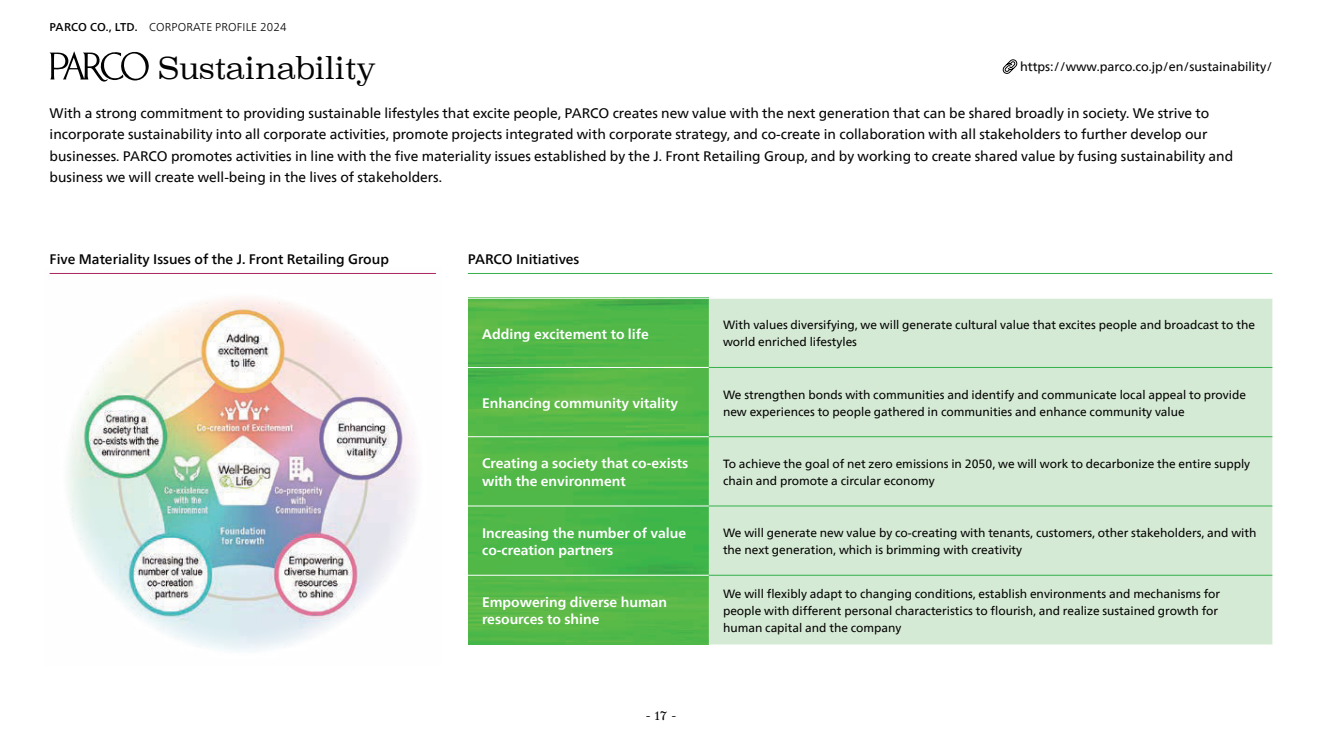
<style>
.page{position:relative;width:1322px;height:745px;background:#fff}
.page>*{position:absolute;margin:0;border:0;box-sizing:border-box;transform-origin:0 0}
.t1{font:300 30px "Superclarendon";letter-spacing:-.01em;color:#030303}
.t2{font:13.75px/21.2px "Neue Frutiger World";color:#030303}
.t3{font:700 13.75px/17.5px "Neue Frutiger World";color:#fff}
.t4{font:500 13.75px "Neue Frutiger World";color:#030303}
.t5{font:12.5px "Neue Frutiger World";color:#030303}
.t6{font:300 12.5px "Superclarendon";color:#030303}
.t7{font:11.88px/16.9px "Neue Frutiger World";color:#030303}
.t8{font:300 11.25px "Neue Frutiger World";letter-spacing:.015em;color:#030303}
.s1{font-weight:500}
</style>
<div class="page">
<img style="left:468px;top:299px;width:241px;height:345px">
<img style="left:49px;top:273px;width:367px;height:379px">
<svg style="left:1002px;top:59px;width:16px;height:15px"></svg>
<hr style="left:50px;top:273px;width:386px;height:1px;background:#a92760">
<hr style="left:468px;top:273px;width:804px;height:1px;background:#33af4a">
<div style="left:709px;top:299px;width:563px;height:345px;background:#d5ead4"></div>
<hr style="left:468px;top:436px;width:241px;height:1px;background:#fff">
<hr style="left:468px;top:505px;width:241px;height:1px;background:#fff">
<hr style="left:468px;top:574px;width:241px;height:1px;background:#fff">
<hr style="left:468px;top:367px;width:241px;height:1px;background:#fff">
<hr style="left:709px;top:367px;width:563px;height:1px;background:#33af4a">
<hr style="left:709px;top:436px;width:563px;height:1px;background:#33af4a">
<hr style="left:709px;top:505px;width:563px;height:1px;background:#33af4a">
<hr style="left:709px;top:574px;width:563px;height:1px;background:#33af4a">
<svg style="left:50px;top:51px;width:99px;height:31px"></svg>
<p class="t8" style="left:50px;top:18px;width:238px"><span class="s1">PARCO CO., LTD.</span> CORPORATE PROFILE 2024</p>
<h1 class="t1" style="left:158px;top:49px;width:219px">Sustainability</h1>
<p class="t5" style="left:1020px;top:57px;width:254px">https://www.parco.co.jp/en/sustainability/</p>
<p class="t2" style="left:50px;top:103px;width:1185px">With a strong commitment to providing sustainable lifestyles that excite people, PARCO creates new value with the next generation that can be shared broadly in society. We strive to incorporate sustainability into all corporate activities, promote projects integrated with corporate strategy, and co-create in collaboration with all stakeholders to further develop our businesses. PARCO promotes activities in line with the five materiality issues established by the J. Front Retailing Group, and by working to create shared value by fusing sustainability and business we will create well-being in the lives of stakeholders.</p>
<p class="t4" style="left:50px;top:247px;width:341px">Five Materiality Issues of the J. Front Retailing Group</p>
<p class="t4" style="left:468px;top:247px;width:113px">PARCO Initiatives</p>
<p class="t3" style="left:482px;top:324px;width:168px">Adding excitement to life</p>
<p class="t7" style="left:723px;top:317px;width:533px">With values diversifying, we will generate cultural value that excites people and broadcast to the world enriched lifestyles</p>
<p class="t3" style="left:482px;top:394px;width:198px">Enhancing community vitality</p>
<p class="t7" style="left:723px;top:386px;width:524px">We strengthen bonds with communities and identify and communicate local appeal to provide new experiences to people gathered in communities and enhance community value</p>
<p class="t3" style="left:482px;top:454px;width:208px">Creating a society that co-exists with the environment</p>
<p class="t7" style="left:723px;top:455px;width:529px">To achieve the goal of net zero emissions in 2050, we will work to decarbonize the entire supply chain and promote a circular economy</p>
<p class="t3" style="left:482px;top:523px;width:206px">Increasing the number of value co-creation partners</p>
<p class="t7" style="left:723px;top:524px;width:535px">We will generate new value by co-creating with tenants, customers, other stakeholders, and with the next generation, which is brimming with creativity</p>
<p class="t3" style="left:482px;top:592px;width:187px">Empowering diverse human resources to shine</p>
<p class="t7" style="left:723px;top:585px;width:499px">We will flexibly adapt to changing conditions, establish environments and mechanisms for people with different personal characteristics to flourish, and realize sustained growth for human capital and the company</p>
<p class="t6" style="left:646px;top:706px;width:31px">- 17 -</p>
</div>
